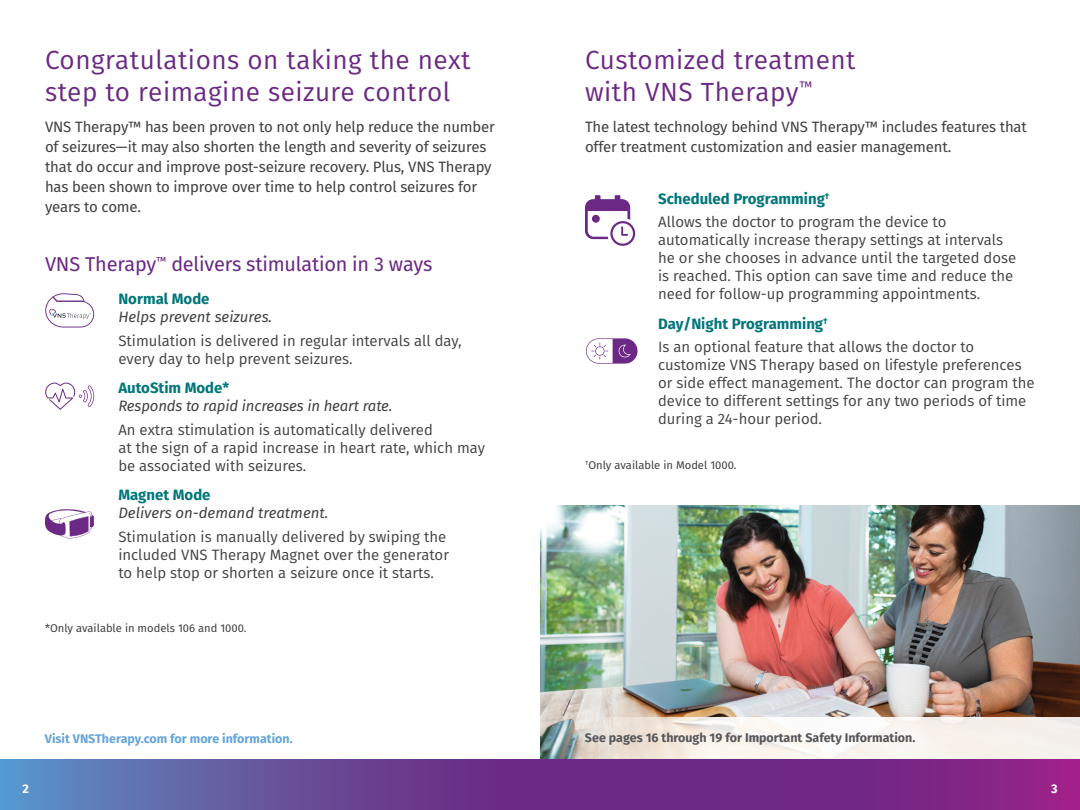
<style>
.page{position:relative;width:1080px;height:810px;background:#fff}
.page>*{position:absolute;margin:0;border:0;box-sizing:border-box;transform-origin:0 0}
.t1{font:26.25px/31.5px "Fira Sans";letter-spacing:.02em;color:#6b2884}
.t2{font:20px "Fira Sans";letter-spacing:-.01em;color:#6b2884}
.t3{font:15px/18px "Fira Sans";color:#414042}
.t4{font:15px/20px "Fira Sans";letter-spacing:-.01em;color:#414042}
.t5{font:italic 15px "Fira Sans";letter-spacing:-.005em;color:#414042}
.t6{font:700 15px "Fira Sans";color:#00767b}
.t7{font:700 12.5px "Fira Sans";color:#565659}
.t8{font:700 12.5px "Fira Sans";color:#65a5da}
.t9{font:700 12.5px "Fira Sans";color:#fff}
.t10{font:11.25px "Fira Sans";color:#414042}
.s1{font-weight:700;color:#00767b}
</style>
<div class="page">
<div style="left:0;top:760px;width:540px;height:50px;background:linear-gradient(to right,#5b92c6,#6f1e7a)"></div>
<img style="left:540px;top:505px;width:540px;height:254px">
<svg style="left:580px;top:717px;width:500px;height:42px;fill:#f8f2ec"></svg>
<svg style="left:540px;top:760px;width:540px;height:50px;background:#762684"></svg>
<svg style="left:45px;top:509px;width:49px;height:30px"></svg>
<svg style="left:45px;top:383px;width:49px;height:27px"></svg>
<svg style="left:45px;top:293px;width:49px;height:35px"></svg>
<svg style="left:585px;top:195px;width:50px;height:51px"></svg>
<svg style="left:586px;top:338px;width:52px;height:26px"></svg>
<h1 class="t1" style="left:45px;top:44px;width:427px">Congratulations on taking the next step to reimagine seizure control</h1>
<p class="t4" style="left:45px;top:116px;width:451px">VNS Therapy™ has been proven to not only help reduce the number of seizures—it may also shorten the length and severity of seizures that do occur and improve post-seizure recovery. Plus, VNS Therapy has been shown to improve over time to help control seizures for years to come.</p>
<h2 class="t2" style="left:45px;top:249px;width:389px">VNS Therapy<sup>™</sup> delivers stimulation in 3 ways</h2>
<p class="t6" style="left:118px;top:286px;width:93px">Normal Mode</p>
<p class="t5" style="left:118px;top:306px;width:155px">Helps prevent seizures.</p>
<p class="t3" style="left:118px;top:331px;width:345px">Stimulation is delivered in regular intervals all day, every day to help prevent seizures.</p>
<p class="t6" style="left:118px;top:375px;width:112px">AutoStim Mode*</p>
<p class="t5" style="left:118px;top:395px;width:276px">Responds to rapid increases in heart rate.</p>
<p class="t3" style="left:118px;top:420px;width:368px">An extra stimulation is automatically delivered<br>at the sign of a rapid increase in heart rate, which may be associated with seizures.</p>
<p class="t6" style="left:118px;top:482px;width:94px">Magnet Mode</p>
<p class="t5" style="left:118px;top:502px;width:212px">Delivers on-demand treatment.</p>
<p class="t3" style="left:118px;top:527px;width:332px">Stimulation is manually delivered by swiping the included VNS Therapy Magnet over the generator to help stop or shorten a seizure once it starts.</p>
<p class="t10" style="left:45px;top:620px;width:203px">*Only available in models 106 and 1000.</p>
<h1 class="t1" style="left:585px;top:44px;width:272px">Customized treatment with VNS Therapy<sup>™</sup></h1>
<p class="t4" style="left:585px;top:116px;width:443px">The latest technology behind VNS Therapy™ includes features that offer treatment customization and easier management.</p>
<p class="t3" style="left:658px;top:186px;width:290px;line-height:23.6px"><span class="s1">Scheduled Programming</span><sup>†<br></sup>Allows the doctor to program the device to</p>
<p class="t3" style="left:658px;top:231px;width:360px">automatically increase therapy settings at intervals he or she chooses in advance until the targeted dose is reached. This option can save time and reduce the need for follow-up programming appointments.</p>
<p class="t3" style="left:658px;top:311px;width:318px;line-height:23.6px"><span class="s1">Day/Night Programming</span><sup>†<br></sup>Is an optional feature that allows the doctor to</p>
<p class="t3" style="left:658px;top:356px;width:378px">customize VNS Therapy based on lifestyle preferences or side effect management. The doctor can program the device to different settings for any two periods of time during a 24-hour period.</p>
<p class="t10" style="left:585px;top:456px;width:153px"><sup>†</sup>Only available in Model 1000.</p>
<p class="t8" style="left:45px;top:728px;width:249px">Visit VNSTherapy.com for more information.</p>
<p class="t7" style="left:585px;top:727px;width:332px">See pages 16 through 19 for Important Safety Information.</p>
<p class="t9" style="left:22px;top:778px;width:8px">2</p>
<p class="t9" style="left:1051px;top:778px;width:8px">3</p>
</div>
